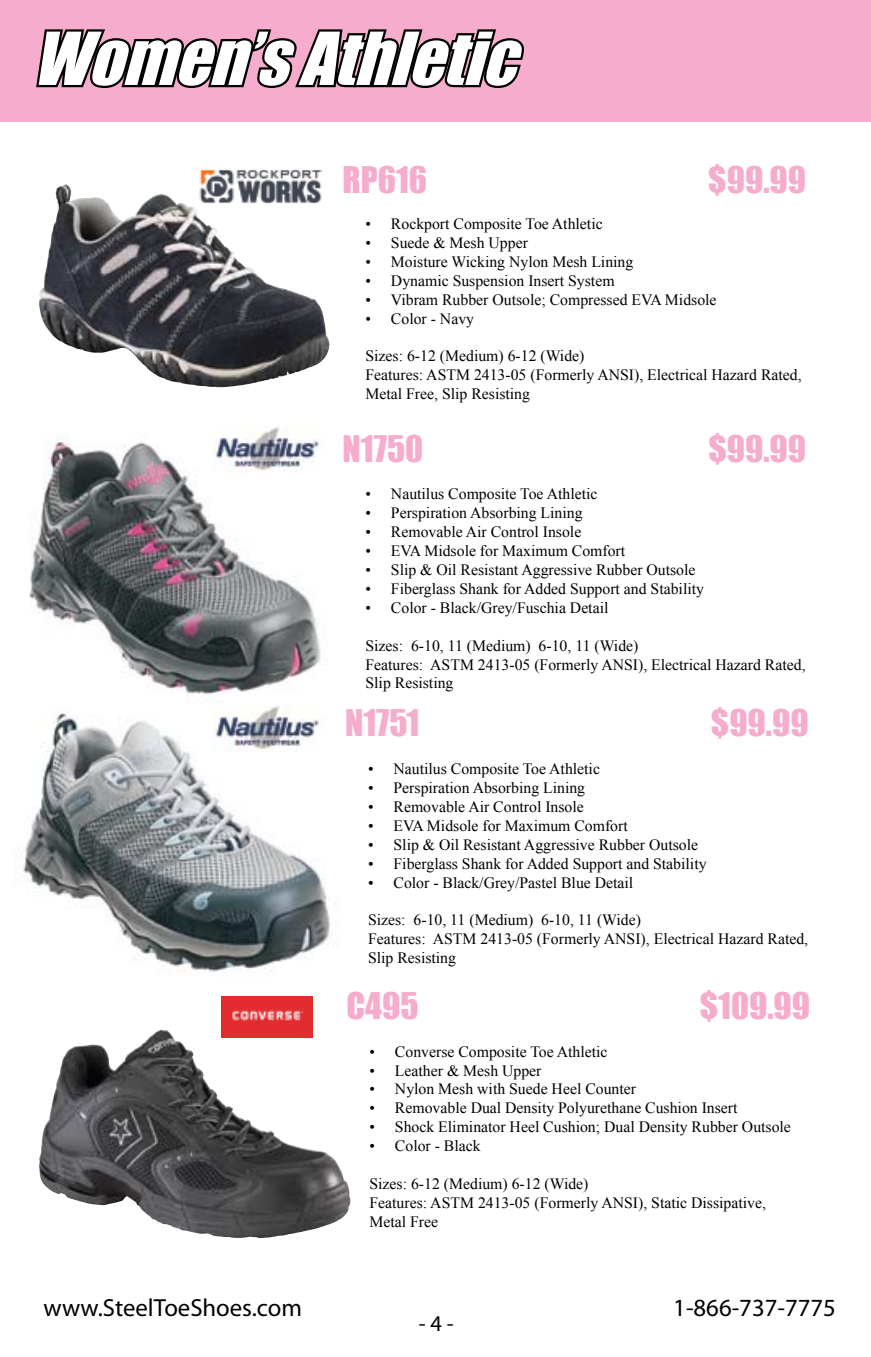
<style>
.page{position:relative;width:871px;height:1357px;background:#fff}
.page>*{position:absolute;margin:0;border:0;box-sizing:border-box;transform-origin:0 0}
.t1{font:italic 67.5px "Impact";color:#fff}
.t2{font:33.75px "Impact";color:#f6adcd}
.t3{font:24.75px "Myriad Pro";color:#000}
.t4{font:22.5px "Myriad Pro";color:#000}
.t5{font:15.75px/18.9px "Times New Roman";color:#000}
</style>
<div class="page">
<img style="left:23px;top:713px;width:307px;height:261px">
<img style="left:29px;top:437px;width:299px;height:258px">
<img style="left:39px;top:1030px;width:190px;height:207px">
<div style="left:0;top:0;width:871px;height:122px;background:#f6adcd"></div>
<svg style="left:36px;top:29px;width:488px;height:59px"></svg>
<img style="left:222px;top:996px;width:90px;height:42px">
<img style="left:212px;top:426px;width:112px;height:46px">
<img style="left:212px;top:705px;width:112px;height:46px">
<img style="left:199px;top:169px;width:124px;height:16px">
<img style="left:39px;top:185px;width:290px;height:203px">
<h1 class="t1" style="left:-2px;top:2px;width:418px">Men’sAthletic</h1>
<h1 class="t1" style="left:32px;top:6px;width:511px">Women’sAthletic</h1>
<h2 class="t2" style="left:343px;top:154px;width:86px">RP616</h2>
<h2 class="t2" style="left:708px;top:154px;width:99px">$99.99</h2>
<p class="t5" style="left:365px;top:214px;width:239px">• Rockport Composite Toe Athletic</p>
<p class="t5" style="left:365px;top:233px;width:164px">• Suede &amp; Mesh Upper</p>
<p class="t5" style="left:365px;top:252px;width:269px">• Moisture Wicking Nylon Mesh Lining</p>
<p class="t5" style="left:365px;top:271px;width:251px">• Dynamic Suspension Insert System</p>
<p class="t5" style="left:365px;top:290px;width:353px">• Vibram Rubber Outsole; Compressed EVA Midsole</p>
<p class="t5" style="left:365px;top:309px;width:110px">• Color - Navy</p>
<p class="t5" style="left:365px;top:346px;width:438px">Sizes: 6-12 (Medium) 6-12 (Wide)<br>Features: ASTM 2413-05 (Formerly ANSI), Electrical Hazard Rated,<br>Metal Free, Slip Resisting</p>
<h2 class="t2" style="left:343px;top:422px;width:82px">N1750</h2>
<h2 class="t2" style="left:708px;top:422px;width:99px">$99.99</h2>
<p class="t5" style="left:365px;top:484px;width:233px">• Nautilus Composite Toe Athletic</p>
<p class="t5" style="left:365px;top:503px;width:219px">• Perspiration Absorbing Lining</p>
<p class="t5" style="left:365px;top:522px;width:217px">• Removable Air Control Insole</p>
<p class="t5" style="left:365px;top:541px;width:261px">• EVA Midsole for Maximum Comfort</p>
<p class="t5" style="left:365px;top:560px;width:331px">• Slip &amp; Oil Resistant Aggressive Rubber Outsole</p>
<p class="t5" style="left:365px;top:579px;width:340px">• Fiberglass Shank for Added Support and Stability</p>
<p class="t5" style="left:365px;top:598px;width:244px">• Color - Black/Grey/Fuschia Detail</p>
<p class="t5" style="left:365px;top:636px;width:442px">Sizes: 6-10, 11 (Medium) 6-10, 11 (Wide)<br>Features: ASTM 2413-05 (Formerly ANSI), Electrical Hazard Rated,<br>Slip Resisting</p>
<h2 class="t2" style="left:345px;top:697px;width:76px">N1751</h2>
<h2 class="t2" style="left:711px;top:697px;width:99px">$99.99</h2>
<p class="t5" style="left:368px;top:759px;width:233px">• Nautilus Composite Toe Athletic</p>
<p class="t5" style="left:368px;top:778px;width:219px">• Perspiration Absorbing Lining</p>
<p class="t5" style="left:368px;top:797px;width:217px">• Removable Air Control Insole</p>
<p class="t5" style="left:368px;top:816px;width:261px">• EVA Midsole for Maximum Comfort</p>
<p class="t5" style="left:368px;top:835px;width:331px">• Slip &amp; Oil Resistant Aggressive Rubber Outsole</p>
<p class="t5" style="left:368px;top:854px;width:340px">• Fiberglass Shank for Added Support and Stability</p>
<p class="t5" style="left:368px;top:873px;width:267px">• Color - Black/Grey/Pastel Blue Detail</p>
<p class="t5" style="left:368px;top:910px;width:442px">Sizes: 6-10, 11 (Medium) 6-10, 11 (Wide)<br>Features: ASTM 2413-05 (Formerly ANSI), Electrical Hazard Rated,<br>Slip Resisting</p>
<h2 class="t2" style="left:347px;top:979px;width:73px">C495</h2>
<h2 class="t2" style="left:699px;top:979px;width:112px">$109.99</h2>
<p class="t5" style="left:369px;top:1041px;width:240px">• Converse Composite Toe Athletic</p>
<p class="t5" style="left:369px;top:1060px;width:174px">• Leather &amp; Mesh Upper</p>
<p class="t5" style="left:369px;top:1079px;width:268px">• Nylon Mesh with Suede Heel Counter</p>
<p class="t5" style="left:369px;top:1098px;width:369px">• Removable Dual Density Polyurethane Cushion Insert</p>
<p class="t5" style="left:369px;top:1117px;width:423px">• Shock Eliminator Heel Cushion; Dual Density Rubber Outsole</p>
<p class="t5" style="left:369px;top:1136px;width:113px">• Color - Black</p>
<p class="t5" style="left:369px;top:1174px;width:398px">Sizes: 6-12 (Medium) 6-12 (Wide)<br>Features: ASTM 2413-05 (Formerly ANSI), Static Dissipative,<br>Metal Free</p>
<h3 class="t3" style="left:44px;top:1293px;width:260px">www.SteelToeShoes.com</h3>
<h3 class="t3" style="left:673px;top:1293px;width:164px">1-866-737-7775</h3>
<h3 class="t4" style="left:419px;top:1309px;width:36px">- 4 -</h3>
</div>
